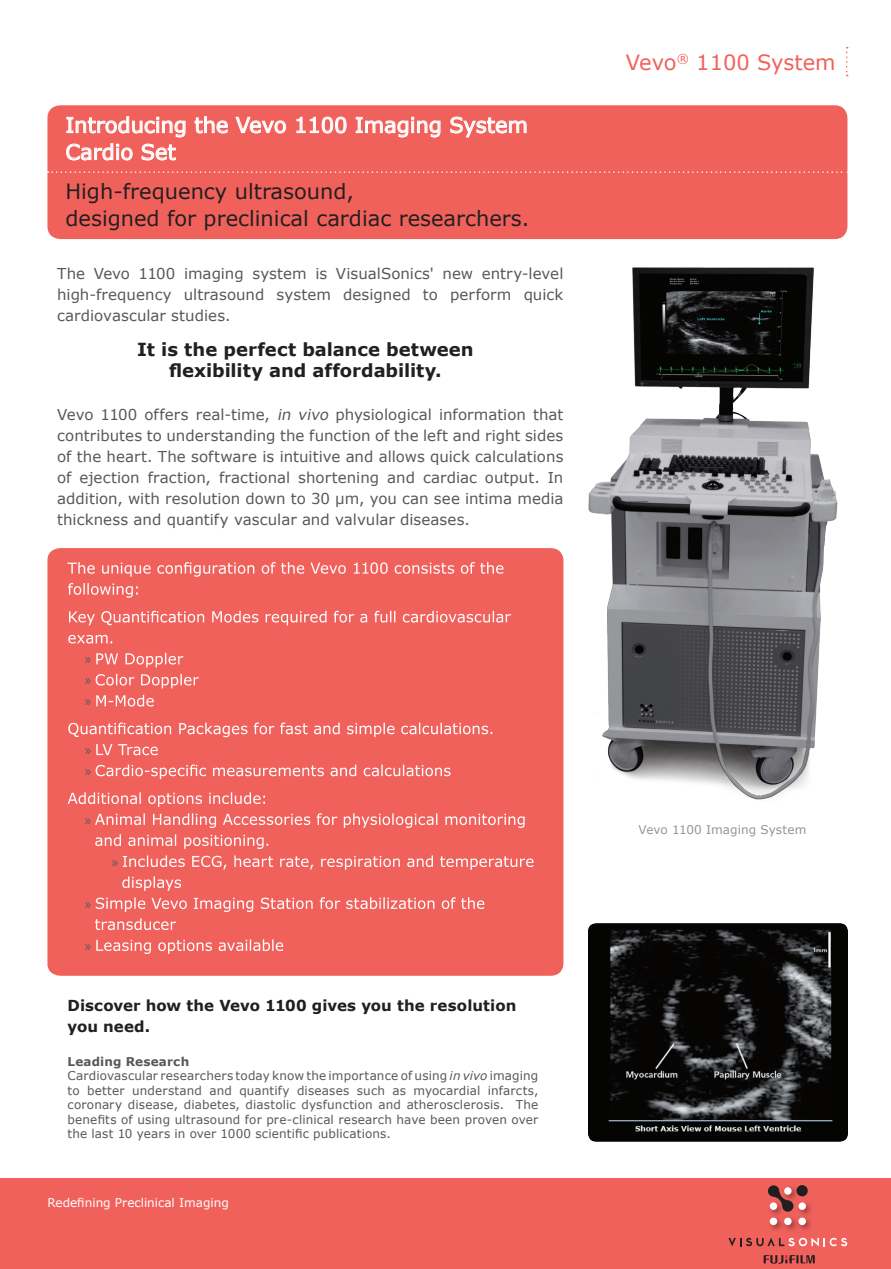
<style>
.page{position:relative;width:891px;height:1269px;background:#fff}
.page>*{position:absolute;margin:0;border:0;box-sizing:border-box;transform-origin:0 0}
.t1{font:21px/27px "Verdana";color:#231f20}
.t2{font:21px/27px "Verdana";color:#fff}
.t3{font:21px "Verdana";color:#f1615c}
.t4{font:700 18px/21.6px "Verdana";letter-spacing:-.005em;color:#231f20;text-align:center}
.t5{font:15.15px/21px "Verdana";color:#fff}
.t6{font:700 15.15px/21px "Verdana";letter-spacing:.005em;color:#231f20}
.t7{font:15px/21px "Verdana";letter-spacing:.005em;color:#57585a;text-align:justify}
.t8{font:15px/21px "Verdana";letter-spacing:.005em;color:#fff}
.t9{font:12.15px/14.4px "Verdana";letter-spacing:.015em;color:#57585a}
.t10{font:12px "Verdana";color:#fff}
.t11{font:12px "Verdana";letter-spacing:.005em;color:#939598}
.s1{font-style:italic}
.s2{font-family:"Myriad Pro";color:#57585a}
.s3{font-weight:700}
</style>
<div class="page">
<div style="left:0;top:1179px;width:891px;height:90px;background:#f1615c"></div>
<div style="left:47px;top:105px;width:800px;height:134px;background:#f1615c;border-radius:13px"></div>
<svg style="left:194px;top:116px;width:34px;height:18px"></svg>
<svg style="left:235px;top:116px;width:51px;height:18px"></svg>
<svg style="left:296px;top:116px;width:51px;height:18px"></svg>
<svg style="left:356px;top:117px;width:85px;height:21px"></svg>
<svg style="left:450px;top:116px;width:77px;height:22px"></svg>
<svg style="left:66px;top:116px;width:120px;height:45px"></svg>
<svg style="left:47px;top:171px;width:801px;height:2px"></svg>
<div style="left:47px;top:548px;width:516px;height:428px;background:#f1615c;border-radius:13px"></div>
<svg style="left:846px;top:47px;width:2px;height:29px"></svg>
<img style="left:588px;top:267px;width:250px;height:533px">
<img style="left:589px;top:924px;width:258px;height:217px">
<svg style="left:728px;top:1238px;width:119px;height:8px"></svg>
<div style="left:797px;top:1185px;width:11px;height:11px;background:#231f20;border-radius:50%"></div>
<svg style="left:768px;top:1185px;width:25px;height:27px"></svg>
<img style="left:779px;top:1185px;width:23px;height:20px">
<div style="left:784px;top:1187px;width:8px;height:8px;background:#fff;border-radius:50%"></div>
<img style="left:768px;top:1197px;width:20px;height:15px">
<div style="left:770px;top:1202px;width:7px;height:8px;background:#fff;border-radius:50%"></div>
<img style="left:793px;top:1197px;width:19px;height:15px">
<div style="left:798px;top:1202px;width:8px;height:8px;background:#fff;border-radius:50%"></div>
<img style="left:788px;top:1217px;width:5px;height:14px">
<div style="left:784px;top:1218px;width:8px;height:7px;background:#fff;border-radius:50%"></div>
<img style="left:769px;top:1212px;width:19px;height:19px">
<div style="left:770px;top:1218px;width:7px;height:7px;background:#fff;border-radius:50%"></div>
<img style="left:793px;top:1212px;width:19px;height:19px">
<div style="left:798px;top:1218px;width:8px;height:7px;background:#fff;border-radius:50%"></div>
<svg style="left:764px;top:1255px;width:51px;height:9px"></svg>
<h1 class="t2" style="left:65px;top:111px;width:464px">Introducing the Vevo 1100 Imaging System<br>Cardio Set</h1>
<h1 class="t1" style="left:65px;top:178px;width:466px">High-frequency ultrasound,<br>designed for preclinical cardiac researchers.</h1>
<p class="t7" style="left:57px;top:263px;width:508px">The Vevo 1100 imaging system is VisualSonics' new entry-level high-frequency ultrasound system designed to perform quick cardiovascular studies.</p>
<p class="t4" style="left:137px;top:338px;width:338px">It is the perfect balance between flexibility and affordability.</p>
<p class="t7" style="left:57px;top:404px;width:508px">Vevo 1100 offers real-time, <span class="s1">in vivo</span> physiological information that contributes to understanding the function of the left and right sides of the heart. The software is intuitive and allows quick calculations of ejection fraction, fractional shortening and cardiac output. In addition, with resolution down to 30 µm, you can see intima media thickness and quantify vascular and valvular diseases.</p>
<p class="t5" style="left:68px;top:557px;width:438px">The unique configuration of the Vevo 1100 consists of the following:</p>
<p class="t5" style="left:68px;top:606px;width:445px">Key Quantification Modes required for a full cardiovascular</p>
<p class="t5" style="left:68px;top:627px;width:48px">exam.</p>
<p class="t5" style="left:85px;top:648px;width:100px"><span class="s2">»»</span> PW Doppler</p>
<p class="t5" style="left:85px;top:669px;width:115px"><span class="s2">»»</span> Color Doppler</p>
<p class="t5" style="left:85px;top:690px;width:71px"><span class="s2">»»</span> M-Mode</p>
<p class="t5" style="left:85px;top:718px;width:411px;text-indent:-17px">Quantification Packages for fast and simple calculations. <span class="s2">»»</span> LV Trace<br><span class="s2">»»</span> Cardio-specific measurements and calculations</p>
<p class="t5" style="left:68px;top:788px;width:202px">Additional options include:</p>
<p class="t5" style="left:85px;top:809px;width:443px"><span class="s2">»»</span> Animal Handling Accessories for physiological monitoring</p>
<p class="t5" style="left:94px;top:830px;width:177px">and animal positioning.</p>
<p class="t8" style="left:121px;top:851px;width:414px;text-indent:-10px"><span class="s2">»»</span> Includes ECG, heart rate, respiration and temperature displays</p>
<p class="t5" style="left:85px;top:893px;width:402px"><span class="s2">»»</span> Simple Vevo Imaging Station for stabilization of the</p>
<p class="t5" style="left:94px;top:914px;width:83px">transducer</p>
<p class="t5" style="left:85px;top:935px;width:201px"><span class="s2">»»</span> Leasing options available</p>
<p class="t6" style="left:67px;top:994px;width:450px">Discover how the Vevo 1100 gives you the resolution you need.</p>
<p class="t9" style="left:68px;top:1054px;width:472px"><span class="s3">Leading Research<br></span>Cardiovascular researchers today know the importance of using <span class="s1">in vivo</span> imaging to better understand and quantify diseases such as myocardial infarcts, coronary disease, diabetes, diastolic dysfunction and atherosclerosis. The benefits of using ultrasound for pre-clinical research have been proven over the last 10 years in over 1000 scientific publications.</p>
<p class="t10" style="left:47px;top:1194px;width:183px">Redefining Preclinical Imaging</p>
<h1 class="t3" style="left:626px;top:48px;width:211px">Vevo<sup>®</sup> 1100 System</h1>
<p class="t11" style="left:638px;top:821px;width:170px">Vevo 1100 Imaging System</p>
</div>
